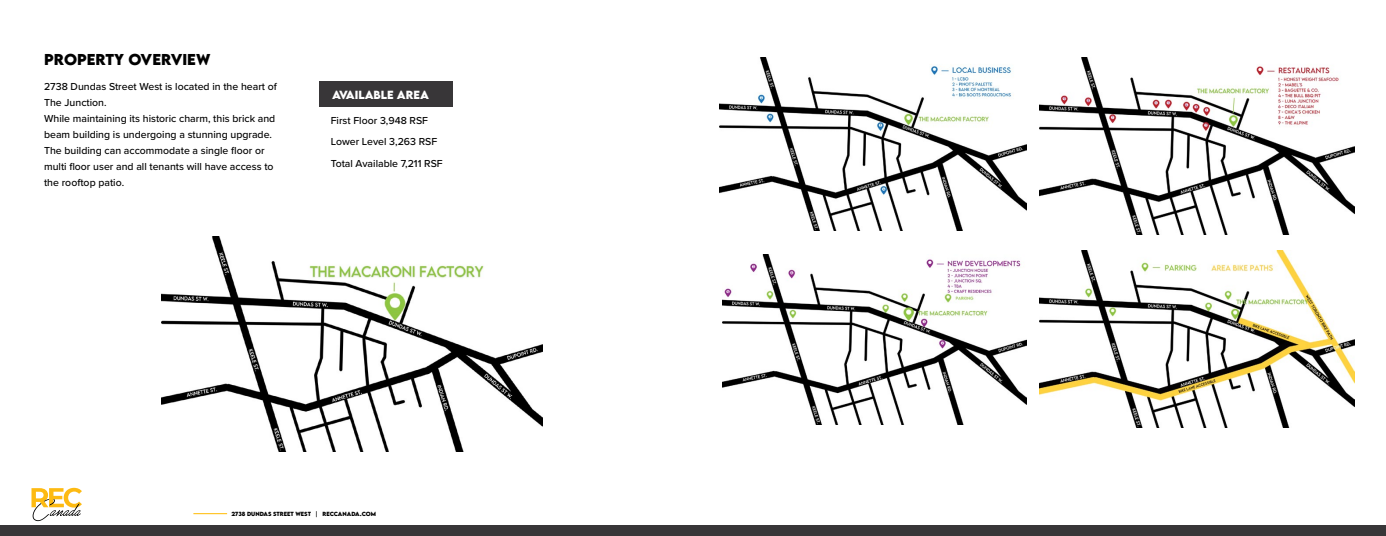
<style>
.page{position:relative;width:1386px;height:536px;background:#fff}
.page>*{position:absolute;margin:0;border:0;box-sizing:border-box;transform-origin:0 0}
.t1{font:700 14px "LEMONMILK";color:#000}
.t2{font:500 10.5px/16.1px "Proxima Nova";color:#000}
.t3{font:700 10.5px "LEMONMILK";color:#fff}
.t4{font:700 5.34px "LEMONMILK";color:#000}
</style>
<div class="page">
<div style="left:320px;top:81px;width:133px;height:26px;background:#383638"></div>
<svg style="left:32px;top:487px;width:50px;height:34px"></svg>
<hr style="left:193px;top:513px;width:34px;height:1px;background:#ffba00">
<div style="left:0;top:525px;width:1386px;height:11px;background:#383638"></div>
<img style="left:161px;top:237px;width:381px;height:214px">
<img style="left:719px;top:57px;width:307px;height:173px">
<img style="left:1040px;top:57px;width:315px;height:177px">
<img style="left:723px;top:254px;width:303px;height:170px">
<img style="left:1040px;top:250px;width:314px;height:177px">
<h1 class="t1" style="left:44px;top:49px;width:53px">PROPERT</h1>
<h1 class="t1" style="left:114px;top:49px;width:86px">Y OVERVIEW</h1>
<p class="t2" style="left:44px;top:78px;width:234px">2738 Dundas Street West is located in the heart of The Junction.<br>While maintaining its historic charm, this brick and beam building is undergoing a stunning upgrade.<br>The building can accommodate a single floor or multi floor user and all tenants will have access to the rooftop patio.</p>
<p class="t3" style="left:332px;top:87px;width:98px">AVAILABLE AREA</p>
<p class="t2" style="left:331px;top:109px;width:113px;line-height:21.3px">First Floor 3,948 RSF<br>Lower Level 3,263 RSF<br>Total Available 7,211 RSF</p>
<p class="t4" style="left:231px;top:509px;width:146px">2738 DUNDAS STREET WEST | RECCANADA.COM</p>
</div>
